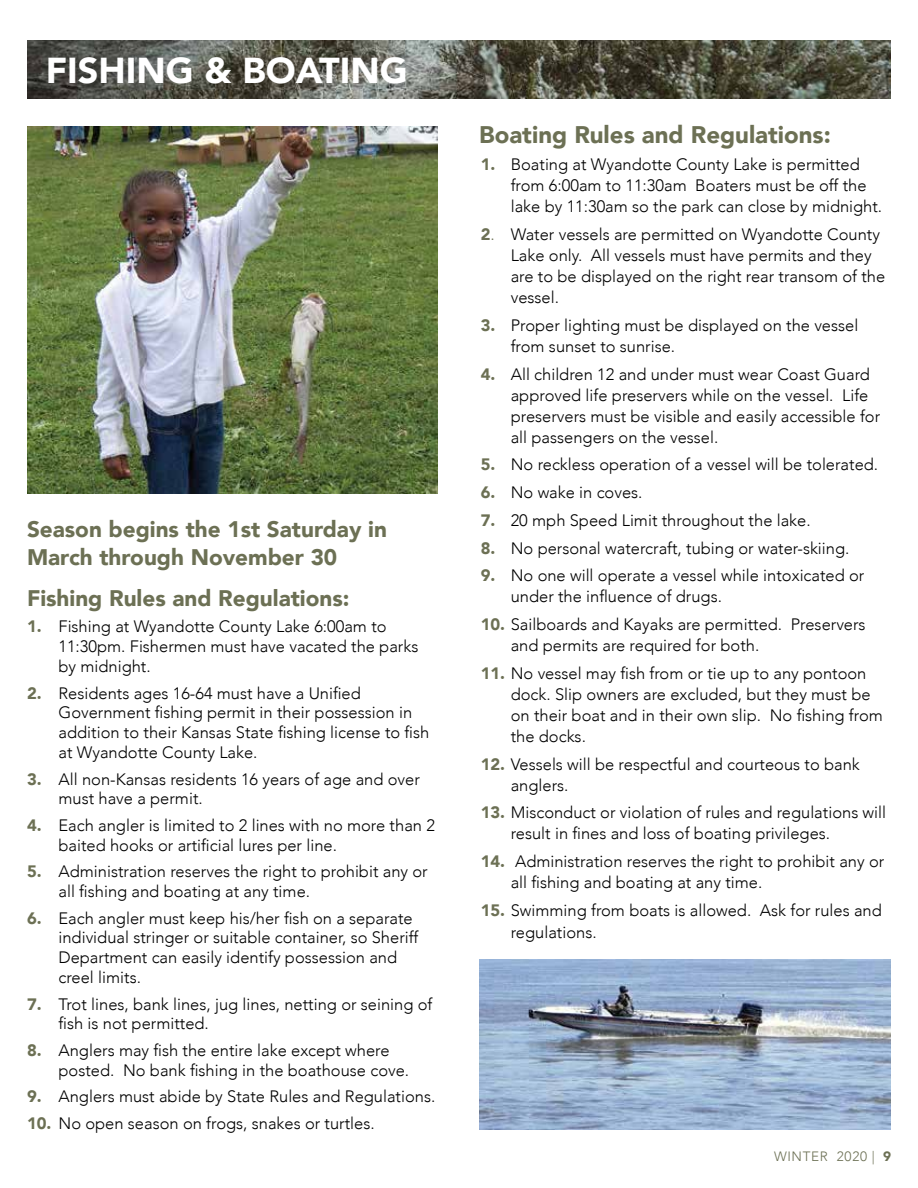
<style>
.page{position:relative;width:918px;height:1188px;background:#fff}
.page>*{position:absolute;margin:0;border:0;box-sizing:border-box;transform-origin:0 0}
.t1{font:900 36px "Avenir";color:#fff}
.t2{font:900 24px "Avenir";color:#6c7054}
.t3{font:900 22.5px/28.8px "Avenir";color:#6c7054}
.t4{font:300 16.5px/21px "Avenir";color:#000}
.t5{font:300 13.5px "Avenir";letter-spacing:.05em;color:#6c7054}
.s1{font-weight:900;color:#6c7054}
.s2{color:#6c7054}
.s3{font-weight:900}
</style>
<div class="page">
<img style="left:27px;top:40px;width:864px;height:59px">
<img style="left:28px;top:127px;width:410px;height:367px">
<img style="left:479px;top:959px;width:412px;height:171px">
<h1 class="t1" style="left:46px;top:39px;width:363px">FISHING &amp; BOATING</h1>
<h3 class="t3" style="left:27px;top:514px;width:361px">Season begins the 1st Saturday in<br>March through November 30</h3>
<h3 class="t3" style="left:27px;top:583px;width:324px">Fishing Rules and Regulations:</h3>
<p class="t4" style="left:58px;top:617px;width:361px;line-height:19.8px;text-indent:-31px"><span class="s1">1.</span> Fishing at Wyandotte County Lake 6:00am to<br>11:30pm. Fishermen must have vacated the parks by midnight.</p>
<p class="t4" style="left:58px;top:683px;width:372px;line-height:19.8px;text-indent:-31px"><span class="s1">2.</span> Residents ages 16-64 must have a Unified Government fishing permit in their possession in addition to their Kansas State fishing license to fish at Wyandotte County Lake.</p>
<p class="t4" style="left:58px;top:769px;width:363px;line-height:19.8px;text-indent:-31px"><span class="s1">3.</span> All non-Kansas residents 16 years of age and over must have a permit.</p>
<p class="t4" style="left:58px;top:815px;width:378px;line-height:19.8px;text-indent:-31px"><span class="s1">4.</span> Each angler is limited to 2 lines with no more than 2 baited hooks or artificial lures per line.</p>
<p class="t4" style="left:58px;top:862px;width:371px;line-height:19.8px;text-indent:-31px"><span class="s1">5.</span> Administration reserves the right to prohibit any or all fishing and boating at any time.</p>
<p class="t4" style="left:58px;top:908px;width:361px;line-height:19.8px;text-indent:-31px"><span class="s1">6.</span> Each angler must keep his/her fish on a separate individual stringer or suitable container, so Sheriff Department can easily identify possession and creel limits.</p>
<p class="t4" style="left:58px;top:994px;width:375px;line-height:19.8px;text-indent:-31px"><span class="s1">7.</span> Trot lines, bank lines, jug lines, netting or seining of fish is not permitted.</p>
<p class="t4" style="left:58px;top:1040px;width:352px;line-height:19.8px;text-indent:-31px"><span class="s1">8.</span> Anglers may fish the entire lake except where posted. No bank fishing in the boathouse cove.</p>
<p class="t4" style="left:27px;top:1086px;width:410px"><span class="s1">9.</span> Anglers must abide by State Rules and Regulations.</p>
<p class="t4" style="left:27px;top:1113px;width:349px"><span class="s1">10.</span> No open season on frogs, snakes or turtles.</p>
<h2 class="t2" style="left:479px;top:114px;width:353px">Boating Rules and Regulations:</h2>
<p class="t4" style="left:511px;top:154px;width:373px;text-indent:-30px"><span class="s1">1.</span> Boating at Wyandotte County Lake is permitted from 6:00am to 11:30am Boaters must be off the lake by 11:30am so the park can close by midnight.</p>
<p class="t4" style="left:511px;top:224px;width:376px;text-indent:-30px"><span class="s1">2</span><span class="s2">.</span> Water vessels are permitted on Wyandotte County Lake only. All vessels must have permits and they are to be displayed on the right rear transom of the vessel.</p>
<p class="t4" style="left:511px;top:315px;width:349px;text-indent:-30px"><span class="s1">3.</span> Proper lighting must be displayed on the vessel from sunset to sunrise.</p>
<p class="t4" style="left:511px;top:363px;width:371px;text-indent:-30px"><span class="s1">4.</span> All children 12 and under must wear Coast Guard approved life preservers while on the vessel. Life preservers must be visible and easily accessible for all passengers on the vessel.</p>
<p class="t4" style="left:481px;top:454px;width:399px"><span class="s1">5.</span> No reckless operation of a vessel will be tolerated.</p>
<p class="t4" style="left:481px;top:482px;width:163px"><span class="s1">6.</span> No wake in coves.</p>
<p class="t4" style="left:481px;top:510px;width:331px"><span class="s1">7.</span> 20 mph Speed Limit throughout the lake.</p>
<p class="t4" style="left:481px;top:537px;width:370px"><span class="s1">8.</span> No personal watercraft, tubing or water-skiing.</p>
<p class="t4" style="left:511px;top:565px;width:355px;text-indent:-30px"><span class="s1">9.</span> No one will operate a vessel while intoxicated or under the influence of drugs.</p>
<p class="t4" style="left:511px;top:614px;width:356px;text-indent:-30px"><span class="s1">10.</span> Sailboards and Kayaks are permitted. Preservers and permits are required for both.</p>
<p class="t4" style="left:511px;top:663px;width:374px;text-indent:-30px"><span class="s1">11.</span> No vessel may fish from or tie up to any pontoon dock. Slip owners are excluded, but they must be on their boat and in their own slip. No fishing from the docks.</p>
<p class="t4" style="left:511px;top:753px;width:351px;text-indent:-30px"><span class="s1">12.</span> Vessels will be respectful and courteous to bank anglers.</p>
<p class="t4" style="left:511px;top:802px;width:377px;text-indent:-30px"><span class="s1">13.</span> Misconduct or violation of rules and regulations will result in fines and loss of boating privileges.</p>
<p class="t4" style="left:511px;top:851px;width:375px;text-indent:-30px"><span class="s1">14.</span> Administration reserves the right to prohibit any or all fishing and boating at any time.</p>
<p class="t4" style="left:511px;top:899px;width:373px;line-height:21.8px;text-indent:-30px"><span class="s1">15.</span> Swimming from boats is allowed. Ask for rules and regulations.</p>
<p class="t5" style="left:774px;top:1148px;width:118px">WINTER 2020 | <span class="s3">9</span></p>
</div>
